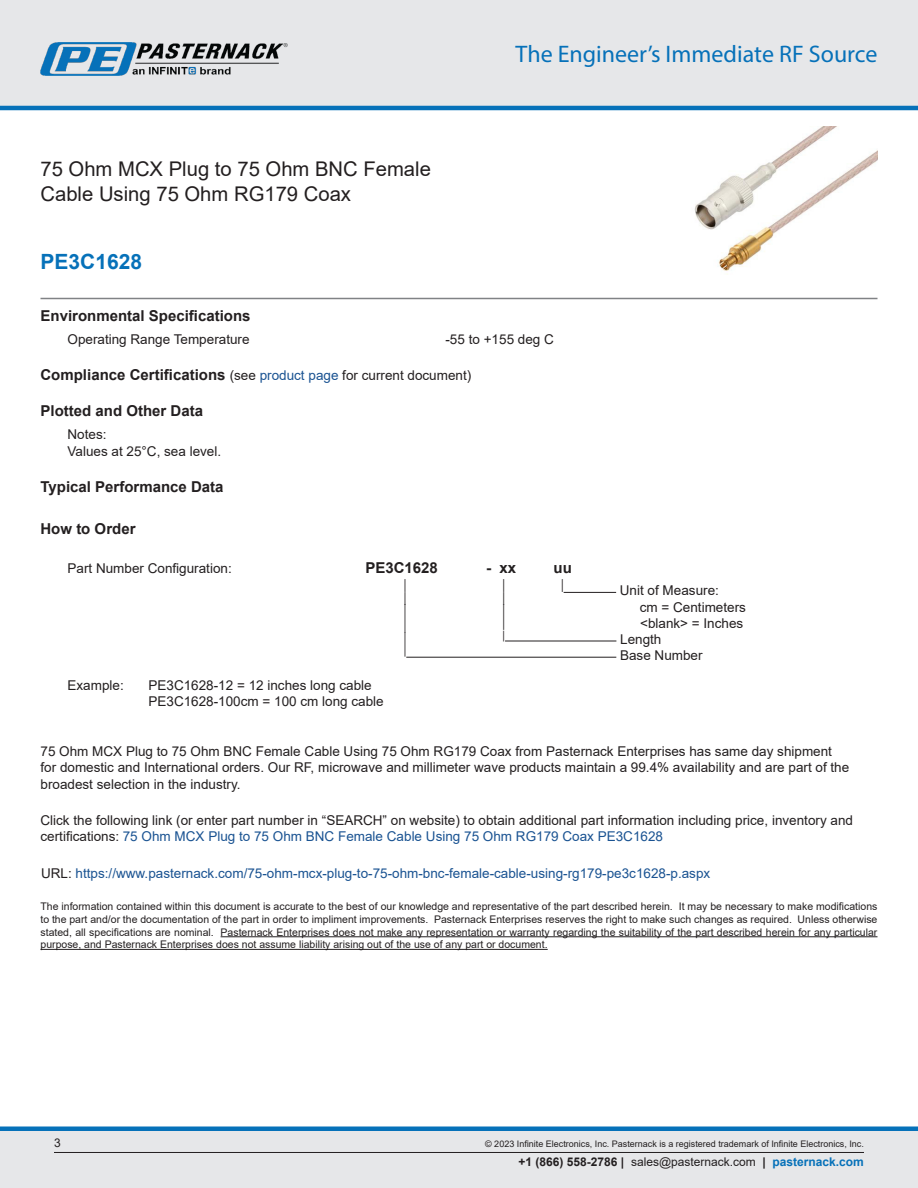
<style>
.page{position:relative;width:918px;height:1188px;background:#fff}
.page>*{position:absolute;margin:0;border:0;box-sizing:border-box;transform-origin:0 0}
.Specs_Para{font:30px "Arial";color:#231f20;scale:.33 1}
.Specs_Para-2{font:26.85px "Arial";color:#231f20;scale:.37 1}
.Specs_Para-3{font:25.8px "Arial";color:#231f20;scale:.39 1}
.t1{font:24px "Myriad Pro";color:#0671b9}
.Branded_Part_No{font:700 21px "Arial";color:#0671b9}
.Web_Description_Para{font:20.25px/24.3px "Arial";color:#231f20}
.Head1_for_Compliance{font:700 15px "Arial";color:#231f20}
.Head1{font:700 15px "Arial";color:#231f20}
.Specs_Para-4{font:700 15px "Arial";color:#231f20}
.Specs_Para-5{font:700 15px "Arial";color:#231f20;scale:1.04 1}
.Web_Description_Para-2{font:13.5px/16.2px "Arial";color:#231f20}
.Specs_Para-6{font:13.5px "Arial";color:#231f20}
.Web_Description_Para-3{font:13.5px "Arial";color:#1a5392}
.Specs_Notes_Para{font:13.5px "Arial";color:#231f20}
.Specs_Para-7{font:13.5px "Arial";color:#231f20;scale:.75 1}
.t2{font:12px "Arial";color:#231f20}
.Specs_Para-8{font:11.25px "Arial";color:#231f20;scale:.86 1}
.t3{font:10.5px/12.6px "Arial";color:#231f20;text-align:justify}
.Copyright_disclaimer{font:9px "Arial";color:#231f20}
.s1{font-weight:400;font-size:13.5px}
.s2{font-weight:400;font-size:13.5px;color:#1a5392}
.s3{color:#1a5392}
.s4{color:#231f20}
.s5{font-weight:700}
.s6{font-weight:700;color:#0671b9}
</style>
<div class="page">
<div style="left:0;top:0;width:918px;height:108px;background:#e6e7e9"></div>
<hr style="left:0;top:106px;width:918px;height:4px;background:#0671b9">
<img style="left:40px;top:42px;width:248px;height:34px">
<div style="left:0;top:1131px;width:918px;height:57px;background:#e6e7e9"></div>
<div style="left:0;top:1126px;width:918px;height:5px;background:#0671b9"></div>
<hr style="left:54px;top:1152px;width:810px;height:1px;background:#231f20">
<hr style="left:40px;top:298px;width:838px;height:1px;background:#808285">
<img style="left:694px;top:127px;width:184px;height:148px">
<hr style="left:564px;top:592px;width:52px;height:1px;background:#231f20">
<hr style="left:505px;top:641px;width:111px;height:1px;background:#231f20">
<hr style="left:406px;top:657px;width:210px;height:1px;background:#231f20">
<hr style="left:221px;top:936px;width:657px;height:1px;background:#231f20">
<hr style="left:40px;top:949px;width:508px;height:1px;background:#231f20">
<h1 class="Web_Description_Para" style="left:40px;top:157px;width:392px">75 Ohm MCX Plug to 75 Ohm BNC Female<br>Cable Using 75 Ohm RG179 Coax</h1>
<p class="Branded_Part_No" style="left:40px;top:247px;width:103px">PE3C1628</p>
<h3 class="t1" style="left:516px;top:39px;width:363px">The Engineer’s Immediate RF Source</h3>
<p class="Head1" style="left:40px;top:306px;width:212px">Environmental Specifications</p>
<p class="Specs_Para-6" style="left:68px;top:330px;width:184px">Operating Range Temperature</p>
<p class="Specs_Para-6" style="left:446px;top:330px;width:110px">-55 to +155 deg C</p>
<p class="Head1_for_Compliance" style="left:40px;top:365px;width:432px">Compliance Certifications <span class="s1">(see</span> <span class="s2">product page</span> <span class="s1">for current document)</span></p>
<p class="Head1_for_Compliance" style="left:40px;top:401px;width:164px">Plotted and Other Data</p>
<p class="Specs_Notes_Para" style="left:68px;top:425px;width:41px">Notes:</p>
<p class="Specs_Notes_Para" style="left:68px;top:441px;width:155px">Values at 25°C, sea level.</p>
<p class="Head1" style="left:40px;top:476px;width:185px">Typical Performance Data</p>
<p class="Head1" style="left:40px;top:518px;width:97px">How to Order</p>
<p class="Specs_Para-6" style="left:68px;top:558px;width:166px">Part Number Configuration:</p>
<p class="Specs_Para-4" style="left:365px;top:557px;width:74px">PE3C1628</p>
<p class="Specs_Para-5" style="left:486px;top:557px;width:31px">- xx</p>
<p class="Specs_Para-4" style="left:554px;top:557px;width:20px">uu</p>
<p class="Specs_Para-7" style="left:404px;top:575px;width:5px">|</p>
<p class="Specs_Para-7" style="left:503px;top:575px;width:5px">|</p>
<p class="Specs_Para-7" style="left:561px;top:575px;width:5px">|</p>
<p class="Specs_Para-6" style="left:620px;top:581px;width:101px">Unit of Measure:</p>
<p class="Specs_Para-7" style="left:404px;top:588px;width:5px">|</p>
<p class="Specs_Para-7" style="left:503px;top:588px;width:5px">|</p>
<p class="Specs_Para-6" style="left:640px;top:598px;width:108px">cm = Centimeters</p>
<p class="Specs_Para" style="left:404px;top:595px;width:9px">|</p>
<p class="Specs_Para-2" style="left:503px;top:596px;width:9px">|</p>
<p class="Specs_Para-6" style="left:640px;top:614px;width:105px">&lt;blank&gt; = Inches</p>
<p class="Specs_Para-8" style="left:503px;top:627px;width:4px">|</p>
<p class="Specs_Para-6" style="left:620px;top:630px;width:43px">Length</p>
<p class="Specs_Para-3" style="left:404px;top:624px;width:8px">|</p>
<p class="Specs_Para-6" style="left:620px;top:646px;width:84px">Base Number</p>
<p class="Specs_Para-6" style="left:68px;top:676px;width:58px">Example:</p>
<p class="Specs_Para-6" style="left:148px;top:676px;width:225px">PE3C1628-12 = 12 inches long cable</p>
<p class="Specs_Para-6" style="left:148px;top:692px;width:237px">PE3C1628-100cm = 100 cm long cable</p>
<h1 class="Web_Description_Para-2" style="left:40px;top:743px;width:810px">75 Ohm MCX Plug to 75 Ohm BNC Female Cable Using 75 Ohm RG179 Coax from Pasternack Enterprises has same day shipment for domestic and International orders. Our RF, microwave and millimeter wave products maintain a 99.4% availability and are part of the broadest selection in the industry.</h1>
<h1 class="Web_Description_Para-2" style="left:40px;top:812px;width:814px">Click the following link (or enter part number in “SEARCH” on website) to obtain additional part information including price, inventory and certifications: <span class="s3">75 Ohm MCX Plug to 75 Ohm BNC Female Cable Using 75 Ohm RG179 Coax PE3C1628</span></h1>
<h1 class="Web_Description_Para-3" style="left:41px;top:864px;width:671px"><span class="s4">URL:</span> https://www.pasternack.com/75-ohm-mcx-plug-to-75-ohm-bnc-female-cable-using-rg179-pe3c1628-p.aspx</h1>
<p class="t3" style="left:40px;top:900px;width:838px">The information contained within this document is accurate to the best of our knowledge and representative of the part described herein. It may be necessary to make modifications to the part and/or the documentation of the part in order to impliment improvements. Pasternack Enterprises reserves the right to make such changes as required. Unless otherwise stated, all specifications are nominal. Pasternack Enterprises does not make any representation or warranty regarding the suitability of the part described herein for any particular purpose, and Pasternack Enterprises does not assume liability arising out of the use of any part or document.</p>
<p class="t2" style="left:54px;top:1135px;width:8px">3</p>
<p class="Copyright_disclaimer" style="left:485px;top:1138px;width:380px">© 2023 Infinite Electronics, Inc. Pasternack is a registered trademark of Infinite Electronics, Inc.</p>
<p class="t2" style="left:519px;top:1153px;width:347px"><span class="s5">+1 (866) 558-2786 |</span> sales@pasternack.com <span class="s5">|</span> <span class="s6">pasternack.com</span></p>
</div>
